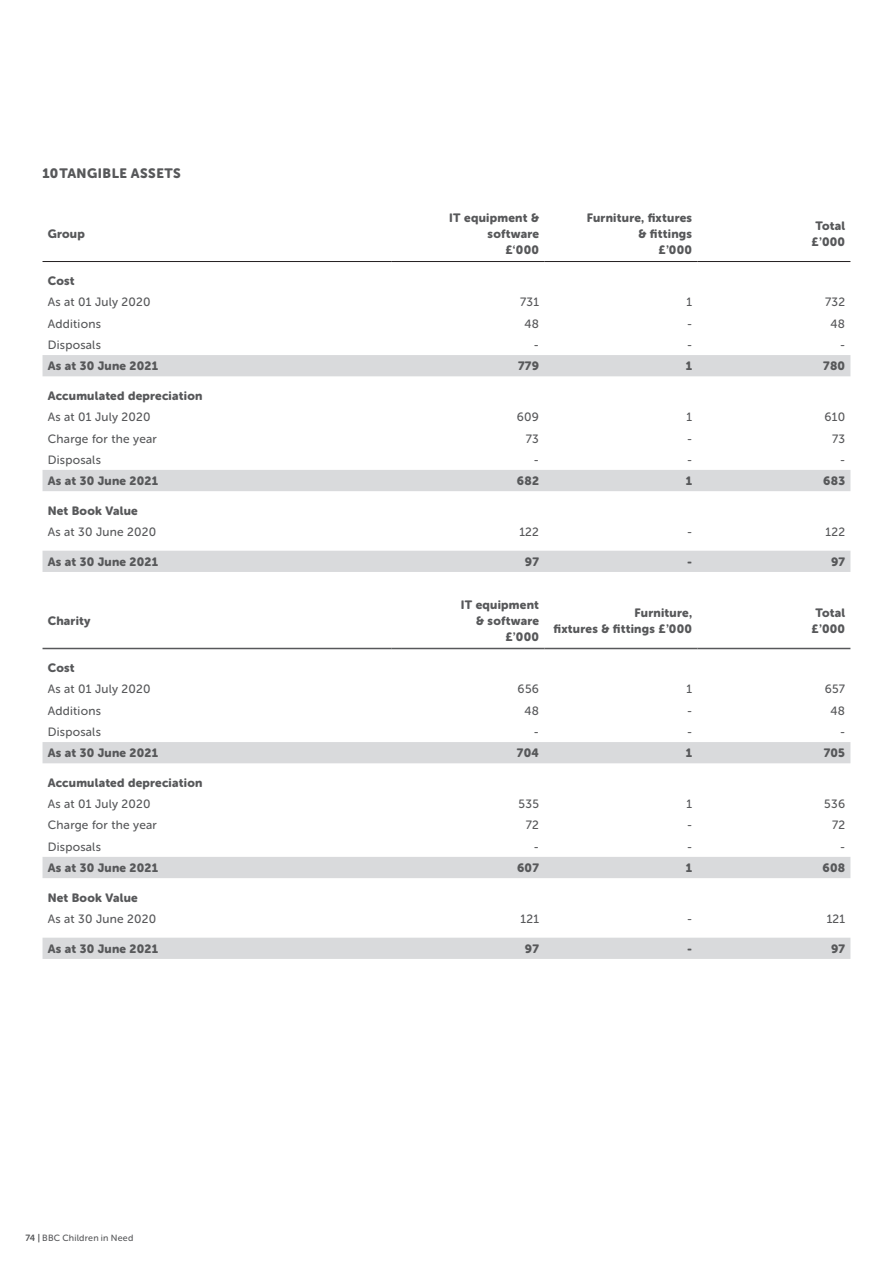
<style>
.page{position:relative;width:893px;height:1263px;background:#fff}
.page>*{position:absolute;margin:0;border:0;box-sizing:border-box;transform-origin:0 0}
.Main_Copy_-_Body{font:900 13.5px "Ursa Sans";letter-spacing:.035em;color:#57585a}
.t1{font:900 12px/16.2px "Ursa Sans";letter-spacing:.02em;color:#57585a;text-align:right}
.t2{font:12px "Ursa Sans";letter-spacing:.02em;color:#57585a}
.t3{font:9px "Ursa Sans";letter-spacing:.025em;color:#57585a}
.s1{font-weight:700}
</style>
<div class="page">
<svg style="left:43px;top:355px;width:807px;height:604px"></svg>
<hr style="left:43px;top:648px;width:348px;height:1px;background:#57585a">
<hr style="left:391px;top:648px;width:153px;height:1px;background:#57585a">
<hr style="left:544px;top:648px;width:153px;height:1px;background:#57585a">
<hr style="left:697px;top:648px;width:153px;height:1px;background:#57585a">
<hr style="left:43px;top:261px;width:348px;height:1px;background:#231f20">
<hr style="left:391px;top:261px;width:153px;height:1px;background:#231f20">
<hr style="left:544px;top:261px;width:153px;height:1px;background:#231f20">
<hr style="left:697px;top:261px;width:153px;height:1px;background:#231f20">
<p class="Main_Copy_-_Body" style="left:43px;top:166px;width:140px">10TANGIBLE ASSETS</p>
<p class="t1" style="left:48px;top:226px;width:39px">Group</p>
<p class="t1" style="left:449px;top:210px;width:91px">IT equipment &amp; software<br>£‘000</p>
<p class="t1" style="left:587px;top:210px;width:107px">Furniture, fixtures &amp; fittings<br>£’000</p>
<p class="t1" style="left:811px;top:218px;width:35px;text-align:center">Total £’000</p>
<p class="t1" style="left:48px;top:273px;width:28px">Cost</p>
<p class="t2" style="left:48px;top:296px;width:104px">As at 01 July 2020</p>
<p class="t2" style="left:520px;top:296px;width:20px">731</p>
<p class="t2" style="left:686px;top:296px;width:7px">1</p>
<p class="t2" style="left:825px;top:296px;width:22px">732</p>
<p class="t2" style="left:48px;top:317px;width:55px">Additions</p>
<p class="t2" style="left:524px;top:317px;width:16px">48</p>
<p class="t2" style="left:687px;top:317px;width:7px">-</p>
<p class="t2" style="left:830px;top:317px;width:16px">48</p>
<p class="t2" style="left:48px;top:338px;width:55px">Disposals</p>
<p class="t2" style="left:534px;top:338px;width:7px">-</p>
<p class="t2" style="left:687px;top:338px;width:7px">-</p>
<p class="t2" style="left:840px;top:338px;width:7px">-</p>
<p class="t1" style="left:48px;top:358px;width:112px">As at 30 June 2021</p>
<p class="t1" style="left:518px;top:358px;width:22px">779</p>
<p class="t1" style="left:686px;top:358px;width:8px">1</p>
<p class="t1" style="left:823px;top:358px;width:23px">780</p>
<p class="t1" style="left:48px;top:388px;width:156px">Accumulated depreciation</p>
<p class="t2" style="left:48px;top:410px;width:104px">As at 01 July 2020</p>
<p class="t2" style="left:517px;top:410px;width:24px">609</p>
<p class="t2" style="left:686px;top:410px;width:7px">1</p>
<p class="t2" style="left:824px;top:410px;width:22px">610</p>
<p class="t2" style="left:48px;top:432px;width:110px">Charge for the year</p>
<p class="t2" style="left:526px;top:432px;width:15px">73</p>
<p class="t2" style="left:687px;top:432px;width:7px">-</p>
<p class="t2" style="left:832px;top:432px;width:15px">73</p>
<p class="t2" style="left:48px;top:453px;width:55px">Disposals</p>
<p class="t2" style="left:534px;top:453px;width:7px">-</p>
<p class="t2" style="left:687px;top:453px;width:7px">-</p>
<p class="t2" style="left:840px;top:453px;width:7px">-</p>
<p class="t1" style="left:48px;top:473px;width:112px">As at 30 June 2021</p>
<p class="t1" style="left:517px;top:473px;width:24px">682</p>
<p class="t1" style="left:686px;top:473px;width:8px">1</p>
<p class="t1" style="left:823px;top:473px;width:23px">683</p>
<p class="t1" style="left:48px;top:502px;width:91px">Net Book Value</p>
<p class="t2" style="left:48px;top:525px;width:110px">As at 30 June 2020</p>
<p class="t2" style="left:519px;top:525px;width:21px">122</p>
<p class="t2" style="left:687px;top:525px;width:7px">-</p>
<p class="t2" style="left:826px;top:525px;width:21px">122</p>
<p class="t1" style="left:48px;top:554px;width:112px">As at 30 June 2021</p>
<p class="t1" style="left:525px;top:554px;width:16px">97</p>
<p class="t1" style="left:687px;top:554px;width:6px">-</p>
<p class="t1" style="left:831px;top:554px;width:16px">97</p>
<p class="t1" style="left:48px;top:613px;width:44px">Charity</p>
<p class="t1" style="left:461px;top:596px;width:80px">IT equipment &amp; software £’000</p>
<p class="t1" style="left:554px;top:605px;width:140px">Furniture,<br>fixtures &amp; fittings £’000</p>
<p class="t1" style="left:811px;top:605px;width:35px;text-align:center">Total £’000</p>
<p class="t1" style="left:48px;top:660px;width:28px">Cost</p>
<p class="t2" style="left:48px;top:683px;width:104px">As at 01 July 2020</p>
<p class="t2" style="left:518px;top:683px;width:23px">656</p>
<p class="t2" style="left:686px;top:683px;width:7px">1</p>
<p class="t2" style="left:825px;top:683px;width:22px">657</p>
<p class="t2" style="left:48px;top:704px;width:55px">Additions</p>
<p class="t2" style="left:524px;top:704px;width:16px">48</p>
<p class="t2" style="left:687px;top:704px;width:7px">-</p>
<p class="t2" style="left:830px;top:704px;width:16px">48</p>
<p class="t2" style="left:48px;top:725px;width:55px">Disposals</p>
<p class="t2" style="left:534px;top:725px;width:7px">-</p>
<p class="t2" style="left:687px;top:725px;width:7px">-</p>
<p class="t2" style="left:840px;top:725px;width:7px">-</p>
<p class="t1" style="left:48px;top:745px;width:112px">As at 30 June 2021</p>
<p class="t1" style="left:517px;top:745px;width:24px">704</p>
<p class="t1" style="left:686px;top:745px;width:8px">1</p>
<p class="t1" style="left:824px;top:745px;width:23px">705</p>
<p class="t1" style="left:48px;top:775px;width:156px">Accumulated depreciation</p>
<p class="t2" style="left:48px;top:797px;width:104px">As at 01 July 2020</p>
<p class="t2" style="left:519px;top:797px;width:22px">535</p>
<p class="t2" style="left:686px;top:797px;width:7px">1</p>
<p class="t2" style="left:824px;top:797px;width:22px">536</p>
<p class="t2" style="left:48px;top:819px;width:110px">Charge for the year</p>
<p class="t2" style="left:526px;top:819px;width:15px">72</p>
<p class="t2" style="left:687px;top:819px;width:7px">-</p>
<p class="t2" style="left:832px;top:819px;width:15px">72</p>
<p class="t2" style="left:48px;top:840px;width:55px">Disposals</p>
<p class="t2" style="left:534px;top:840px;width:7px">-</p>
<p class="t2" style="left:687px;top:840px;width:7px">-</p>
<p class="t2" style="left:840px;top:840px;width:7px">-</p>
<p class="t1" style="left:48px;top:860px;width:112px">As at 30 June 2021</p>
<p class="t1" style="left:517px;top:860px;width:23px">607</p>
<p class="t1" style="left:686px;top:860px;width:8px">1</p>
<p class="t1" style="left:822px;top:860px;width:24px">608</p>
<p class="t1" style="left:48px;top:889px;width:91px">Net Book Value</p>
<p class="t2" style="left:48px;top:912px;width:110px">As at 30 June 2020</p>
<p class="t2" style="left:520px;top:912px;width:20px">121</p>
<p class="t2" style="left:687px;top:912px;width:7px">-</p>
<p class="t2" style="left:827px;top:912px;width:20px">121</p>
<p class="t1" style="left:48px;top:940px;width:112px">As at 30 June 2021</p>
<p class="t1" style="left:525px;top:940px;width:16px">97</p>
<p class="t1" style="left:687px;top:940px;width:6px">-</p>
<p class="t1" style="left:831px;top:940px;width:16px">97</p>
<p class="t3" style="left:26px;top:1233px;width:109px"><span class="s1">74 |</span> BBC Children in Need</p>
</div>
